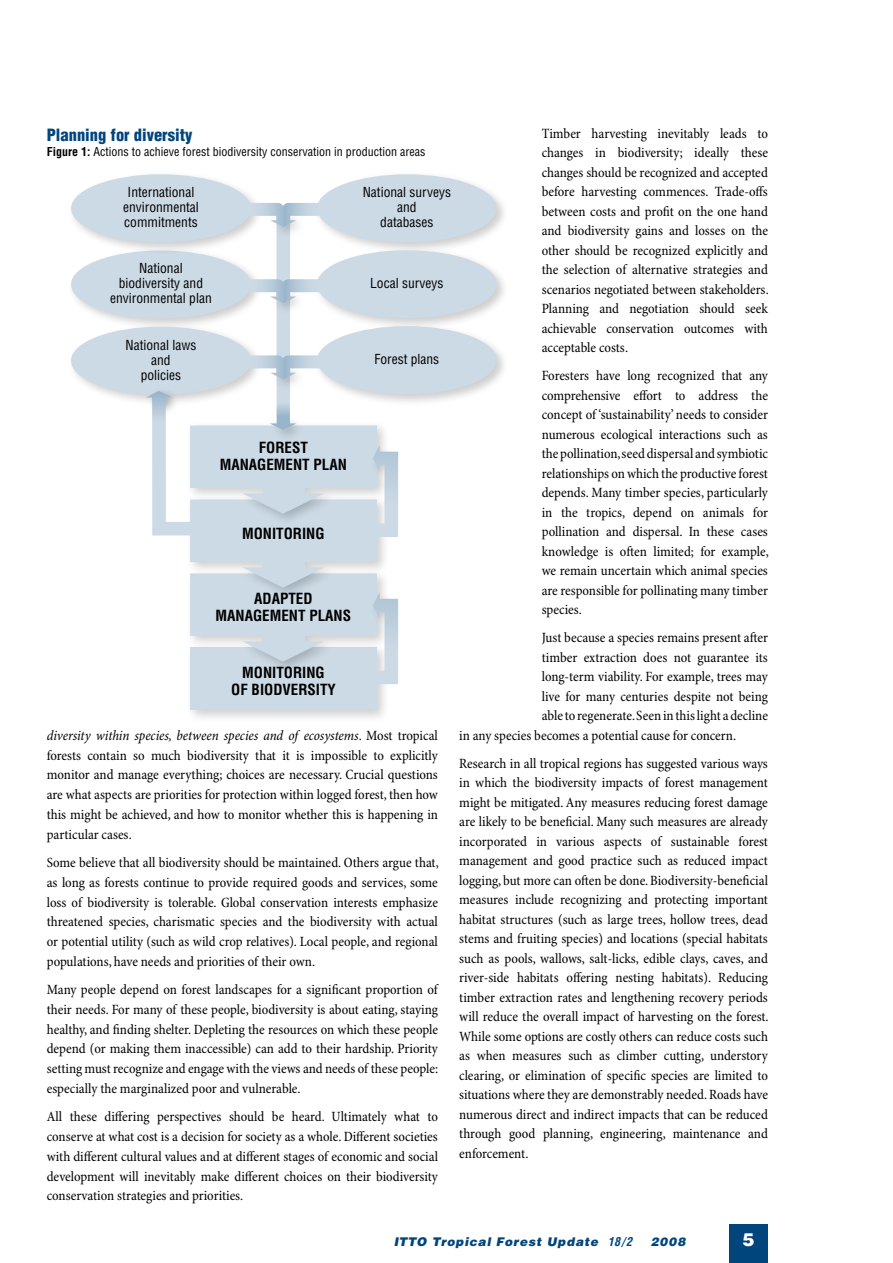
<style>
.page{position:relative;width:893px;height:1263px;background:#fff}
.page>*{position:absolute;margin:0;border:0;box-sizing:border-box;transform-origin:0 0}
.t1{font:900 18px "Helvetica";color:#fff}
.t2{font:900 condensed 16.5px "Helvetica";color:#00457c}
.t3{font:700 condensed 15px/16.5px "Helvetica";color:#000;text-align:center}
.t4{font:condensed 14.25px/19.5px "Minion Pro";letter-spacing:-.005em;color:#000;text-align:justify}
.t5{font:condensed 13.5px/15px "Helvetica";color:#000;text-align:center}
.t6{font:condensed 12px "Helvetica";color:#000}
.t7{font:italic 900 12px "Helvetica";letter-spacing:.065em;color:#00457c}
.s1{font-weight:700}
.s2{font-style:italic}
.s3{font-weight:700;font-stretch:condensed}
</style>
<div class="page">
<div style="left:313px;top:170px;width:195px;height:85px;background:#000;opacity:.2"></div>
<div style="left:317px;top:174px;width:180px;height:68px;background:#ccdae5;border-radius:50%"></div>
<div style="left:313px;top:246px;width:195px;height:84px;background:#000;opacity:.2"></div>
<div style="left:317px;top:250px;width:180px;height:68px;background:#ccdae5;border-radius:50%"></div>
<div style="left:313px;top:322px;width:195px;height:84px;background:#000;opacity:.2"></div>
<div style="left:317px;top:326px;width:180px;height:68px;background:#ccdae5;border-radius:50%"></div>
<div style="left:67px;top:246px;width:195px;height:85px;background:#000;opacity:.2"></div>
<div style="left:71px;top:250px;width:180px;height:69px;background:#ccdae5;border-radius:50%"></div>
<div style="left:67px;top:323px;width:195px;height:84px;background:#000;opacity:.2"></div>
<div style="left:71px;top:327px;width:180px;height:68px;background:#ccdae5;border-radius:50%"></div>
<div style="left:67px;top:170px;width:196px;height:85px;background:#000;opacity:.2"></div>
<div style="left:71px;top:174px;width:180px;height:68px;background:#ccdae5;border-radius:50%"></div>
<div style="left:185px;top:642px;width:205px;height:81px;background:#000;opacity:.2"></div>
<div style="left:190px;top:647px;width:187px;height:63px;background:#ccdae5"></div>
<div style="left:142px;top:386px;width:38px;height:28px;background:#000;opacity:.2"></div>
<svg style="left:146px;top:203px;width:252px;height:481px"></svg>
<div style="left:729px;top:1225px;width:39px;height:38px;background:#00457c"></div>
<p class="t2" style="left:47px;top:124px;width:147px">Planning for diversity</p>
<p class="t6" style="left:47px;top:144px;width:380px"><span class="s1">Figure 1:</span> Actions to achieve forest biodiversity conservation in production areas</p>
<p class="t5" style="left:363px;top:185px;width:90px">National surveys and<br>databases</p>
<p class="t5" style="left:123px;top:185px;width:77px">International environmental commitments</p>
<p class="t5" style="left:110px;top:261px;width:103px">National biodiversity and environmental plan</p>
<p class="t5" style="left:126px;top:337px;width:72px">National laws and<br>policies</p>
<p class="t5" style="left:370px;top:276px;width:75px">Local surveys</p>
<p class="t5" style="left:374px;top:351px;width:66px">Forest plans</p>
<p class="t3" style="left:220px;top:439px;width:129px">FOREST<br>MANAGEMENT PLAN</p>
<p class="t3" style="left:242px;top:525px;width:84px">MONITORING</p>
<p class="t3" style="left:216px;top:590px;width:137px">ADAPTED<br>MANAGEMENT PLANS</p>
<p class="t3" style="left:231px;top:664px;width:106px">MONITORING<br>OF BIODVERSITY</p>
<p class="t4" style="left:47px;top:726px;width:393px"><span class="s2">diversity within species, between species and of ecosystems</span>. Most tropical forests contain so much biodiversity that it is impossible to explicitly monitor and manage everything; choices are necessary. Crucial questions are what aspects are priorities for protection within logged forest, then how this might be achieved, and how to monitor whether this is happening in particular cases.</p>
<p class="t4" style="left:47px;top:853px;width:393px">Some believe that all biodiversity should be maintained. Others argue that, as long as forests continue to provide required goods and services, some loss of biodiversity is tolerable. Global conservation interests emphasize threatened species, charismatic species and the biodiversity with actual or potential utility (such as wild crop relatives). Local people, and regional populations, have needs and priorities of their own.</p>
<p class="t4" style="left:47px;top:980px;width:393px">Many people depend on forest landscapes for a significant proportion of their needs. For many of these people, biodiversity is about eating, staying healthy, and finding shelter. Depleting the resources on which these people depend (or making them inaccessible) can add to their hardship. Priority setting must recognize and engage with the views and needs of these people: especially the marginalized poor and vulnerable.</p>
<p class="t4" style="left:47px;top:1107px;width:393px">All these differing perspectives should be heard. Ultimately what to conserve at what cost is a decision for society as a whole. Different societies with different cultural values and at different stages of economic and social development will inevitably make different choices on their biodiversity conservation strategies and priorities.</p>
<p class="t4" style="left:542px;top:124px;width:229px">Timber harvesting inevitably leads to changes in biodiversity; ideally these changes should be recognized and accepted before harvesting commences. Trade-offs between costs and profit on the one hand and biodiversity gains and losses on the other should be recognized explicitly and the selection of alternative strategies and scenarios negotiated between stakeholders.<br>Planning and negotiation should seek achievable conservation outcomes with acceptable costs.</p>
<p class="t4" style="left:542px;top:366px;width:229px">Foresters have long recognized that any comprehensive effort to address the concept of ‘sustainability’ needs to consider numerous ecological interactions such as the pollination, seed dispersal and symbiotic relationships on which the productive forest depends. Many timber species, particularly in the tropics, depend on animals for pollination and dispersal. In these cases knowledge is often limited; for example, we remain uncertain which animal species are responsible for pollinating many timber species.</p>
<p class="t4" style="left:542px;top:628px;width:228px">Just because a species remains present after</p>
<p class="t4" style="left:542px;top:648px;width:228px">timber extraction does not guarantee its</p>
<p class="t4" style="left:542px;top:667px;width:228px">long-term viability. For example, trees may</p>
<p class="t4" style="left:542px;top:687px;width:228px">live for many centuries despite not being</p>
<p class="t4" style="left:542px;top:706px;width:228px">able to regenerate. Seen in this light a decline</p>
<p class="t4" style="left:459px;top:726px;width:278px">in any species becomes a potential cause for concern.</p>
<p class="t4" style="left:459px;top:754px;width:311px">Research in all tropical regions has suggested various ways in which the biodiversity impacts of forest management might be mitigated. Any measures reducing forest damage are likely to be beneficial. Many such measures are already incorporated in various aspects of sustainable forest management and good practice such as reduced impact logging, but more can often be done. Biodiversity-beneficial measures include recognizing and protecting important habitat structures (such as large trees, hollow trees, dead stems and fruiting species) and locations (special habitats such as pools, wallows, salt-licks, edible clays, caves, and river-side habitats offering nesting habitats). Reducing timber extraction rates and lengthening recovery periods will reduce the overall impact of harvesting on the forest.<br>While some options are costly others can reduce costs such as when measures such as climber cutting, understory clearing, or elimination of specific species are limited to situations where they are demonstrably needed. Roads have numerous direct and indirect impacts that can be reduced through good planning, engineering, maintenance and enforcement.</p>
<p class="t7" style="left:394px;top:1233px;width:240px">ITTO Tropical Forest Update <span class="s3">18/2</span></p>
<p class="t7" style="left:651px;top:1233px;width:36px">2008</p>
<p class="t1" style="left:743px;top:1229px;width:14px">5</p>
</div>
